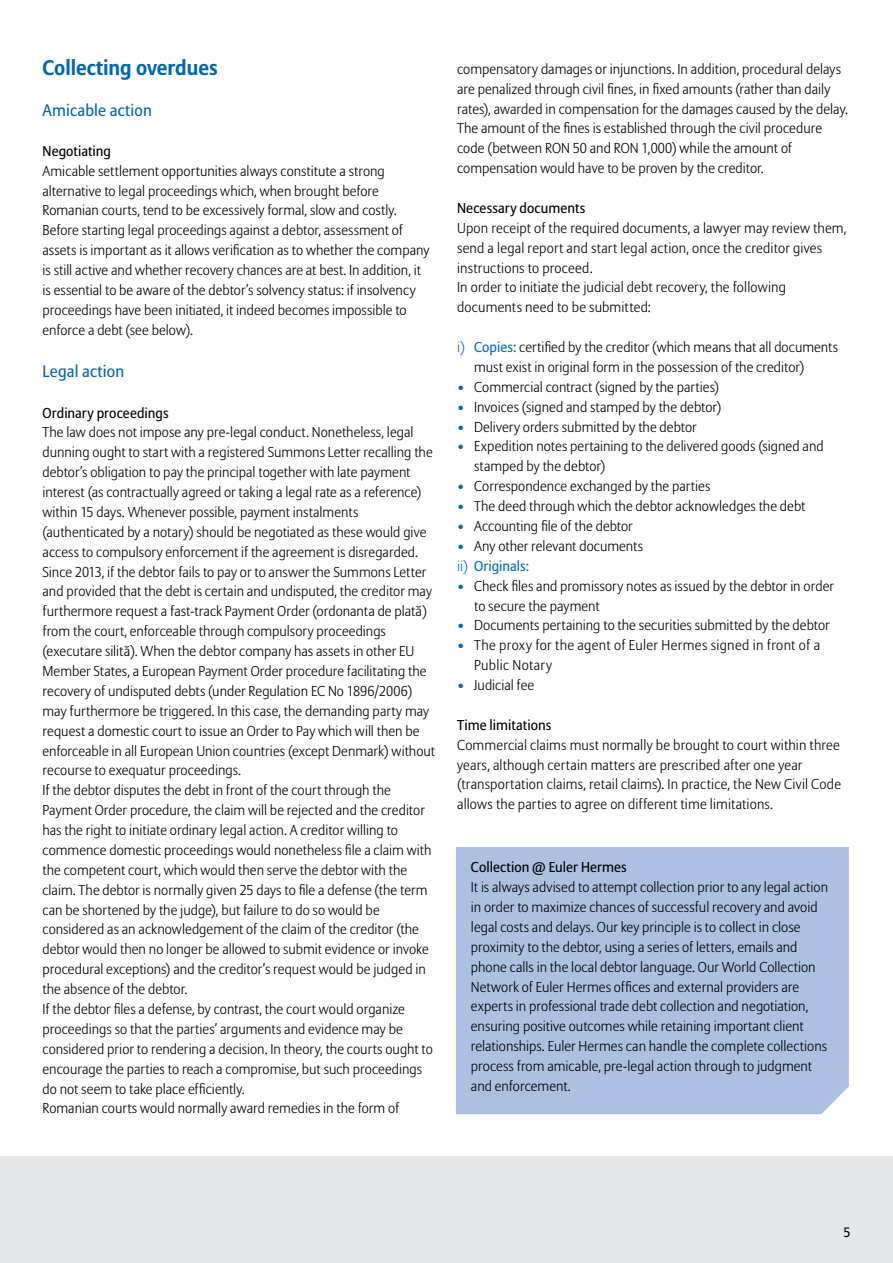
<style>
.page{position:relative;width:893px;height:1263px;background:#fff}
.page>*{position:absolute;margin:0;border:0;box-sizing:border-box;transform-origin:0 0}
.t1{font:700 21px "Allianz Sans";letter-spacing:-.005em;color:#0067b1}
.t2{font:16.5px "Allianz Sans";letter-spacing:.01em;color:#0067b1}
.t3{font:300 14.25px/20px "Allianz Sans";letter-spacing:.005em;color:#000}
.t4{font:14.25px "Allianz Sans";letter-spacing:.005em;color:#000}
.t5{font:300 14.25px/20px "Allianz Sans";letter-spacing:.025em;color:#000}
.t6{font:13.5px "Allianz Sans";color:#000}
.s1{color:#006db8}
.s2{font-weight:400;color:#006db8}
.s3{font-weight:400;color:#0067b1}
</style>
<div class="page">
<div style="left:0;top:1156px;width:893px;height:107px;background:#e6e7e8"></div>
<div style="left:456px;top:847px;width:393px;height:267px;background:#adc0e2"></div>
<h1 class="t1" style="left:43px;top:54px;width:177px">Collecting overdues</h1>
<p class="t2" style="left:43px;top:100px;width:111px">Amicable action</p>
<p class="t4" style="left:43px;top:142px;width:70px">Negotiating</p>
<p class="t3" style="left:43px;top:161px;width:388px">Amicable settlement opportunities always constitute a strong alternative to legal proceedings which, when brought before Romanian courts, tend to be excessively formal, slow and costly.<br>Before starting legal proceedings against a debtor, assessment of assets is important as it allows verification as to whether the company is still active and whether recovery chances are at best. In addition, it is essential to be aware of the debtor’s solvency status: if insolvency proceedings have been initiated, it indeed becomes impossible to enforce a debt (see below).</p>
<p class="t2" style="left:43px;top:361px;width:83px">Legal action</p>
<p class="t4" style="left:43px;top:404px;width:128px">Ordinary proceedings</p>
<p class="t3" style="left:43px;top:423px;width:394px">The law does not impose any pre-legal conduct. Nonetheless, legal dunning ought to start with a registered Summons Letter recalling the debtor’s obligation to pay the principal together with late payment interest (as contractually agreed or taking a legal rate as a reference) within 15 days. Whenever possible, payment instalments (authenticated by a notary) should be negotiated as these would give access to compulsory enforcement if the agreement is disregarded.<br>Since 2013, if the debtor fails to pay or to answer the Summons Letter and provided that the debt is certain and undisputed, the creditor may furthermore request a fast-track Payment Order (ordonanta de plată) from the court, enforceable through compulsory proceedings (executare silită). When the debtor company has assets in other EU Member States, a European Payment Order procedure facilitating the recovery of undisputed debts (under Regulation EC No 1896/2006) may furthermore be triggered. In this case, the demanding party may request a domestic court to issue an Order to Pay which will then be enforceable in all European Union countries (except Denmark) without recourse to exequatur proceedings.<br>If the debtor disputes the debt in front of the court through the Payment Order procedure, the claim will be rejected and the creditor has the right to initiate ordinary legal action. A creditor willing to commence domestic proceedings would nonetheless file a claim with the competent court, which would then serve the debtor with the claim. The debtor is normally given 25 days to file a defense (the term can be shortened by the judge), but failure to do so would be considered as an acknowledgement of the claim of the creditor (the debtor would then no longer be allowed to submit evidence or invoke procedural exceptions) and the creditor’s request would be judged in the absence of the debtor.<br>If the debtor files a defense, by contrast, the court would organize proceedings so that the parties’ arguments and evidence may be considered prior to rendering a decision. In theory, the courts ought to encourage the parties to reach a compromise, but such proceedings do not seem to take place efficiently.<br>Romanian courts would normally award remedies in the form of</p>
<p class="t3" style="left:457px;top:59px;width:392px">compensatory damages or injunctions. In addition, procedural delays are penalized through civil fines, in fixed amounts (rather than daily rates), awarded in compensation for the damages caused by the delay.<br>The amount of the fines is established through the civil procedure code (between RON 50 and RON 1,000) while the amount of compensation would have to be proven by the creditor.</p>
<p class="t4" style="left:457px;top:199px;width:130px">Necessary documents</p>
<p class="t3" style="left:457px;top:218px;width:391px">Upon receipt of the required documents, a lawyer may review them, send a legal report and start legal action, once the creditor gives instructions to proceed.<br>In order to initiate the judicial debt recovery, the following documents need to be submitted:</p>
<p class="t3" style="left:474px;top:338px;width:365px;text-indent:-17px"><span class="s1">i)</span> <span class="s2">Copies:</span> certified by the creditor (which means that all documents must exist in original form in the possession of the creditor)</p>
<p class="t3" style="left:457px;top:377px;width:263px"><span class="s3">•</span> Commercial contract (signed by the parties)</p>
<p class="t3" style="left:457px;top:397px;width:266px"><span class="s3">•</span> Invoices (signed and stamped by the debtor)</p>
<p class="t3" style="left:457px;top:417px;width:241px"><span class="s3">•</span> Delivery orders submitted by the debtor</p>
<p class="t3" style="left:474px;top:437px;width:351px;text-indent:-17px"><span class="s3">•</span> Expedition notes pertaining to the delivered goods (signed and stamped by the debtor)</p>
<p class="t3" style="left:457px;top:477px;width:255px"><span class="s3">•</span> Correspondence exchanged by the parties</p>
<p class="t3" style="left:457px;top:497px;width:350px"><span class="s3">•</span> The deed through which the debtor acknowledges the debt</p>
<p class="t3" style="left:457px;top:517px;width:177px"><span class="s3">•</span> Accounting file of the debtor</p>
<p class="t3" style="left:457px;top:537px;width:188px"><span class="s3">•</span> Any other relevant documents <span class="s1">ii)</span> <span class="s2">Originals:</span></p>
<p class="t3" style="left:474px;top:576px;width:361px;text-indent:-17px"><span class="s3">•</span> Check files and promissory notes as issued by the debtor in order to secure the payment</p>
<p class="t3" style="left:457px;top:616px;width:374px"><span class="s3">•</span> Documents pertaining to the securities submitted by the debtor</p>
<p class="t5" style="left:474px;top:636px;width:347px;text-indent:-17px"><span class="s3">•</span> The proxy for the agent of Euler Hermes signed in front of a<br>Public Notary</p>
<p class="t3" style="left:457px;top:676px;width:79px"><span class="s3">•</span> Judicial fee</p>
<p class="t4" style="left:457px;top:716px;width:96px">Time limitations</p>
<p class="t3" style="left:457px;top:735px;width:385px">Commercial claims must normally be brought to court within three years, although certain matters are prescribed after one year (transportation claims, retail claims). In practice, the New Civil Code allows the parties to agree on different time limitations.</p>
<p class="t4" style="left:471px;top:859px;width:157px">Collection @ Euler Hermes</p>
<p class="t3" style="left:471px;top:878px;width:359px">It is always advised to attempt collection prior to any legal action in order to maximize chances of successful recovery and avoid legal costs and delays. Our key principle is to collect in close proximity to the debtor, using a series of letters, emails and phone calls in the local debtor language. Our World Collection Network of Euler Hermes offices and external providers are experts in professional trade debt collection and negotiation, ensuring positive outcomes while retaining important client relationships. Euler Hermes can handle the complete collections process from amicable, pre-legal action through to judgment and enforcement.</p>
<p class="t6" style="left:843px;top:1224px;width:9px">5</p>
</div>
